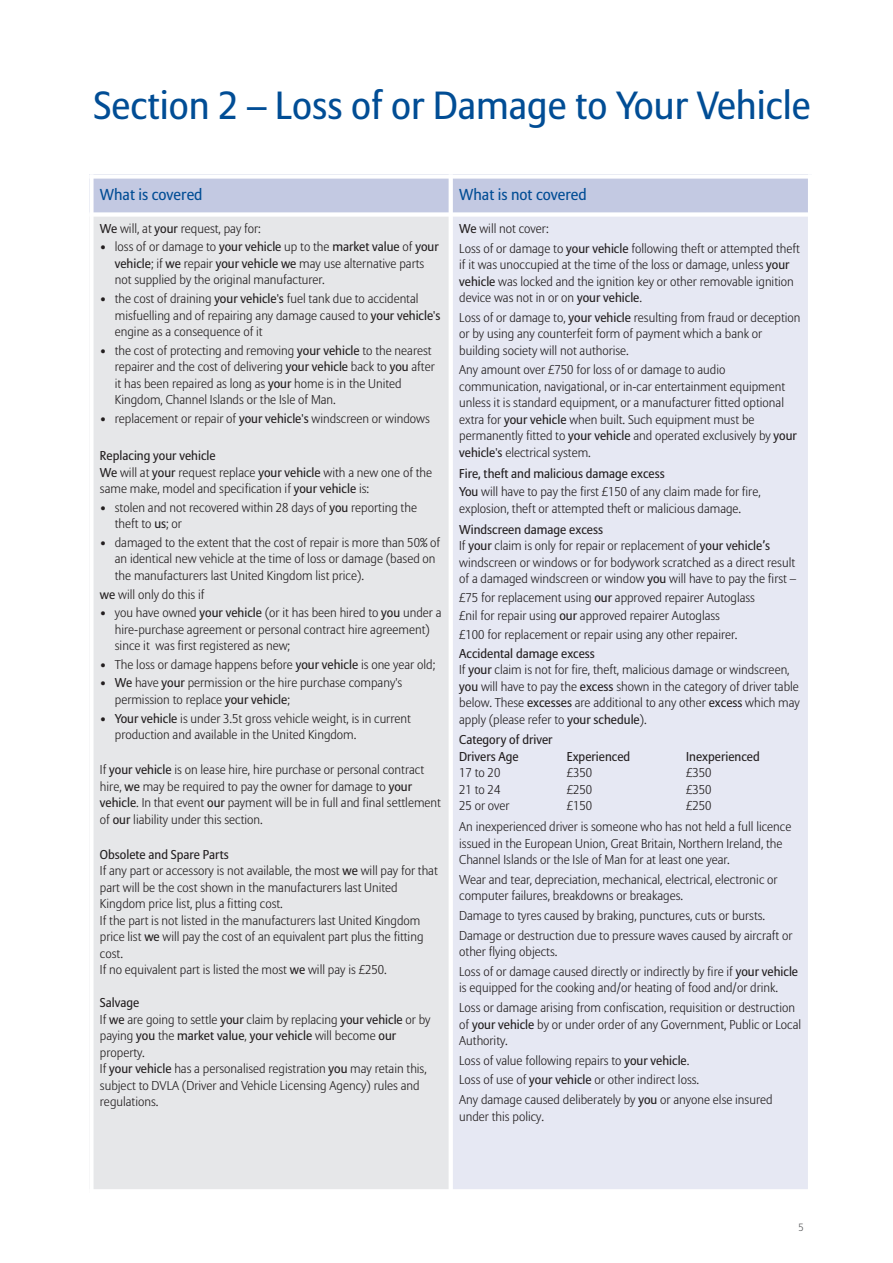
<style>
.page{position:relative;width:893px;height:1263px;background:#fff}
.page>*{position:absolute;margin:0;border:0;box-sizing:border-box;transform-origin:0 0}
.t1{font:39px "Allianz Sans";color:#014d95}
.t2{font:15.75px "Allianz Sans";color:#014d95}
.t3{font:300 12.75px/16.5px "Allianz Sans";color:#231f20}
.t4{font:12.75px/16.5px "Allianz Sans";color:#231f20}
.t5{font:300 10.5px "Allianz Sans";color:#57585a}
.s1{font-weight:400}
</style>
<div class="page">
<div style="left:89px;top:174px;width:362px;height:40px;background:#c3c9e2"></div>
<div style="left:451px;top:174px;width:361px;height:40px;background:#c3c9e2"></div>
<div style="left:89px;top:214px;width:362px;height:979px;background:#e6e7e9"></div>
<div style="left:451px;top:214px;width:361px;height:979px;background:#e6e8f3"></div>
<div style="left:89px;top:174px;width:5px;height:1019px;background:#fff"></div>
<hr style="left:449px;top:174px;width:4px;height:1019px;background:#fff">
<hr style="left:808px;top:174px;width:4px;height:1019px;background:#fff">
<div style="left:89px;top:174px;width:723px;height:5px;background:#fff"></div>
<div style="left:89px;top:212px;width:723px;height:5px;background:#fff"></div>
<hr style="left:89px;top:1189px;width:723px;height:4px;background:#fff">
<h1 class="t1" style="left:94px;top:82px;width:719px">Section 2 – Loss of or Damage to Your Vehicle</h1>
<p class="t2" style="left:100px;top:185px;width:104px">What is covered</p>
<p class="t2" style="left:459px;top:185px;width:129px">What is not covered</p>
<p class="t3" style="left:100px;top:221px;width:162px"><span class="s1">We</span> will, at <span class="s1">your</span> request, pay for:</p>
<p class="t3" style="left:115px;top:239px;width:325px;text-indent:-15px">• loss of or damage to <span class="s1">your vehicle</span> up to the <span class="s1">market value</span> of <span class="s1">your vehicle</span>; if <span class="s1">we</span> repair <span class="s1">your vehicle we</span> may use alternative parts not supplied by the original manufacturer.</p>
<p class="t3" style="left:115px;top:291px;width:327px;text-indent:-15px">• the cost of draining <span class="s1">your vehicle's</span> fuel tank due to accidental misfuelling and of repairing any damage caused to <span class="s1">your vehicle's </span>engine as a consequence of it</p>
<p class="t3" style="left:115px;top:343px;width:321px;text-indent:-15px">• the cost of protecting and removing <span class="s1">your vehicle</span> to the nearest repairer and the cost of delivering <span class="s1">your vehicle</span> back to <span class="s1">you</span> after it has been repaired as long as <span class="s1">your</span> home is in the United Kingdom, Channel Islands or the Isle of Man.</p>
<p class="t3" style="left:100px;top:411px;width:331px">• replacement or repair of <span class="s1">your vehicle's</span> windscreen or windows</p>
<p class="t3" style="left:100px;top:448px;width:334px"><span class="s1">Replacing your vehicle<br>We</span> will at <span class="s1">your</span> request replace <span class="s1">your vehicle</span> with a new one of the same make, model and specification if <span class="s1">your vehicle</span> is:</p>
<p class="t3" style="left:115px;top:500px;width:304px;text-indent:-15px">• stolen and not recovered within 28 days of <span class="s1">you</span> reporting the theft to <span class="s1">us</span>; or</p>
<p class="t3" style="left:115px;top:535px;width:327px;text-indent:-15px">• damaged to the extent that the cost of repair is more than 50% of an identical new vehicle at the time of loss or damage (based on the manufacturers last United Kingdom list price).</p>
<p class="t3" style="left:100px;top:586px;width:106px"><span class="s1">we</span> will only do this if</p>
<p class="t3" style="left:115px;top:605px;width:328px;text-indent:-15px">• you have owned <span class="s1">your vehicle</span> (or it has been hired to <span class="s1">you</span> under a hire-purchase agreement or personal contract hire agreement) since it was first registered as new;</p>
<p class="t3" style="left:100px;top:657px;width:337px">• The loss or damage happens before <span class="s1">your vehicle</span> is one year old;</p>
<p class="t3" style="left:115px;top:675px;width:289px;text-indent:-15px">• <span class="s1">We</span> have <span class="s1">your</span> permission or the hire purchase company's permission to replace <span class="s1">your vehicle</span>;</p>
<p class="t3" style="left:115px;top:710px;width:298px;text-indent:-15px">• <span class="s1">Your vehicle</span> is under 3.5t gross vehicle weight, is in current production and available in the United Kingdom.</p>
<p class="t3" style="left:100px;top:762px;width:342px">If <span class="s1">your vehicle</span> is on lease hire, hire purchase or personal contract hire, <span class="s1">we</span> may be required to pay the owner for damage to <span class="s1">your vehicle</span>. In that event <span class="s1">our</span> payment will be in full and final settlement of <span class="s1">our</span> liability under this section.</p>
<p class="t3" style="left:100px;top:847px;width:339px"><span class="s1">Obsolete and Spare Parts<br></span>If any part or accessory is not available, the most <span class="s1">we</span> will pay for that part will be the cost shown in the manufacturers last United Kingdom price list, plus a fitting cost.<br>If the part is not listed in the manufacturers last United Kingdom price list <span class="s1">we</span> will pay the cost of an equivalent part plus the fitting cost.<br>If no equivalent part is listed the most <span class="s1">we</span> will pay is £250.</p>
<p class="t3" style="left:100px;top:995px;width:332px"><span class="s1">Salvage<br></span>If <span class="s1">we</span> are going to settle <span class="s1">your</span> claim by replacing <span class="s1">your vehicle</span> or by paying <span class="s1">you</span> the <span class="s1">market value</span>, <span class="s1">your vehicle</span> will become <span class="s1">our </span>property.<br>If <span class="s1">your vehicle</span> has a personalised registration <span class="s1">you</span> may retain this, subject to DVLA (Driver and Vehicle Licensing Agency) rules and regulations.</p>
<p class="t3" style="left:459px;top:219px;width:342px;line-height:19.6px"><span class="s1">We</span> will not cover:<br>Loss of or damage to <span class="s1">your vehicle</span> following theft or attempted theft</p>
<p class="t3" style="left:459px;top:257px;width:336px">if it was unoccupied at the time of the loss or damage, unless <span class="s1">your vehicle</span> was locked and the ignition key or other removable ignition device was not in or on <span class="s1">your vehicle</span>.</p>
<p class="t3" style="left:459px;top:310px;width:343px">Loss of or damage to, <span class="s1">your vehicle</span> resulting from fraud or deception or by using any counterfeit form of payment which a bank or building society will not authorise.</p>
<p class="t3" style="left:459px;top:362px;width:339px">Any amount over £750 for loss of or damage to audio communication, navigational, or in-car entertainment equipment unless it is standard equipment, or a manufacturer fitted optional extra for <span class="s1">your vehicle</span> when built. Such equipment must be permanently fitted to <span class="s1">your vehicle</span> and operated exclusively by <span class="s1">your vehicle's</span> electrical system.</p>
<p class="t3" style="left:459px;top:464px;width:303px;line-height:18.6px"><span class="s1">Fire, theft and malicious damage excess<br>You</span> will have to pay the first £150 of any claim made for fire,</p>
<p class="t3" style="left:459px;top:501px;width:284px">explosion, theft or attempted theft or malicious damage.</p>
<p class="t3" style="left:459px;top:521px;width:338px"><span class="s1">Windscreen damage excess<br></span>If <span class="s1">your</span> claim is only for repair or replacement of <span class="s1">your vehicle’s </span>windscreen or windows or for bodywork scratched as a direct result of a damaged windscreen or window <span class="s1">you</span> will have to pay the first –</p>
<p class="t3" style="left:459px;top:588px;width:297px;line-height:18.6px">£75 for replacement using <span class="s1">our</span> approved repairer Autoglass £nil for repair using <span class="s1">our</span> approved repairer Autoglass<br>£100 for replacement or repair using any other repairer.</p>
<p class="t3" style="left:459px;top:645px;width:342px"><span class="s1">Accidental damage excess<br></span>If <span class="s1">your</span> claim is not for fire, theft, malicious damage or windscreen, <span class="s1">you</span> will have to pay the <span class="s1">excess</span> shown in the category of driver table below. These <span class="s1">excesses</span> are additional to any other <span class="s1">excess</span> which may apply (please refer to <span class="s1">your schedule</span>).</p>
<p class="t4" style="left:459px;top:732px;width:95px">Category of driver<br>Drivers Age</p>
<p class="t4" style="left:567px;top:749px;width:65px">Experienced</p>
<p class="t4" style="left:686px;top:749px;width:75px">Inexperienced</p>
<p class="t3" style="left:459px;top:765px;width:43px">17 to 20</p>
<p class="t3" style="left:567px;top:765px;width:27px">£350</p>
<p class="t3" style="left:686px;top:765px;width:27px">£350</p>
<p class="t3" style="left:459px;top:782px;width:43px">21 to 24</p>
<p class="t3" style="left:567px;top:782px;width:27px">£250</p>
<p class="t3" style="left:686px;top:782px;width:27px">£350</p>
<p class="t3" style="left:459px;top:798px;width:52px">25 or over</p>
<p class="t3" style="left:567px;top:798px;width:27px">£150</p>
<p class="t3" style="left:459px;top:796px;width:334px;line-height:20.7px;text-indent:227px">£250<br>An inexperienced driver is someone who has not held a full licence</p>
<p class="t3" style="left:459px;top:835px;width:325px">issued in the European Union, Great Britain, Northern Ireland, the<br>Channel Islands or the Isle of Man for at least one year.</p>
<p class="t3" style="left:459px;top:872px;width:320px">Wear and tear, depreciation, mechanical, electrical, electronic or computer failures, breakdowns or breakages.</p>
<p class="t3" style="left:459px;top:906px;width:335px;line-height:19.6px">Damage to tyres caused by braking, punctures, cuts or bursts.<br>Damage or destruction due to pressure waves caused by aircraft or</p>
<p class="t3" style="left:459px;top:942px;width:340px;line-height:19.6px">other flying objects.<br>Loss of or damage caused directly or indirectly by fire if <span class="s1">your vehicle</span></p>
<p class="t3" style="left:459px;top:979px;width:337px;line-height:19.6px">is equipped for the cooking and/or heating of food and/or drink.<br>Loss or damage arising from confiscation, requisition or destruction</p>
<p class="t3" style="left:459px;top:1016px;width:344px">of <span class="s1">your vehicle</span> by or under order of any Government, Public or Local<br>Authority.</p>
<p class="t3" style="left:459px;top:1051px;width:315px;line-height:19.6px">Loss of value following repairs to <span class="s1">your vehicle</span>.<br>Loss of use of <span class="s1">your vehicle</span> or other indirect loss.<br>Any damage caused deliberately by <span class="s1">you</span> or anyone else insured</p>
<p class="t3" style="left:459px;top:1108px;width:86px">under this policy.</p>
<p class="t5" style="left:798px;top:1221px;width:7px">5</p>
</div>
